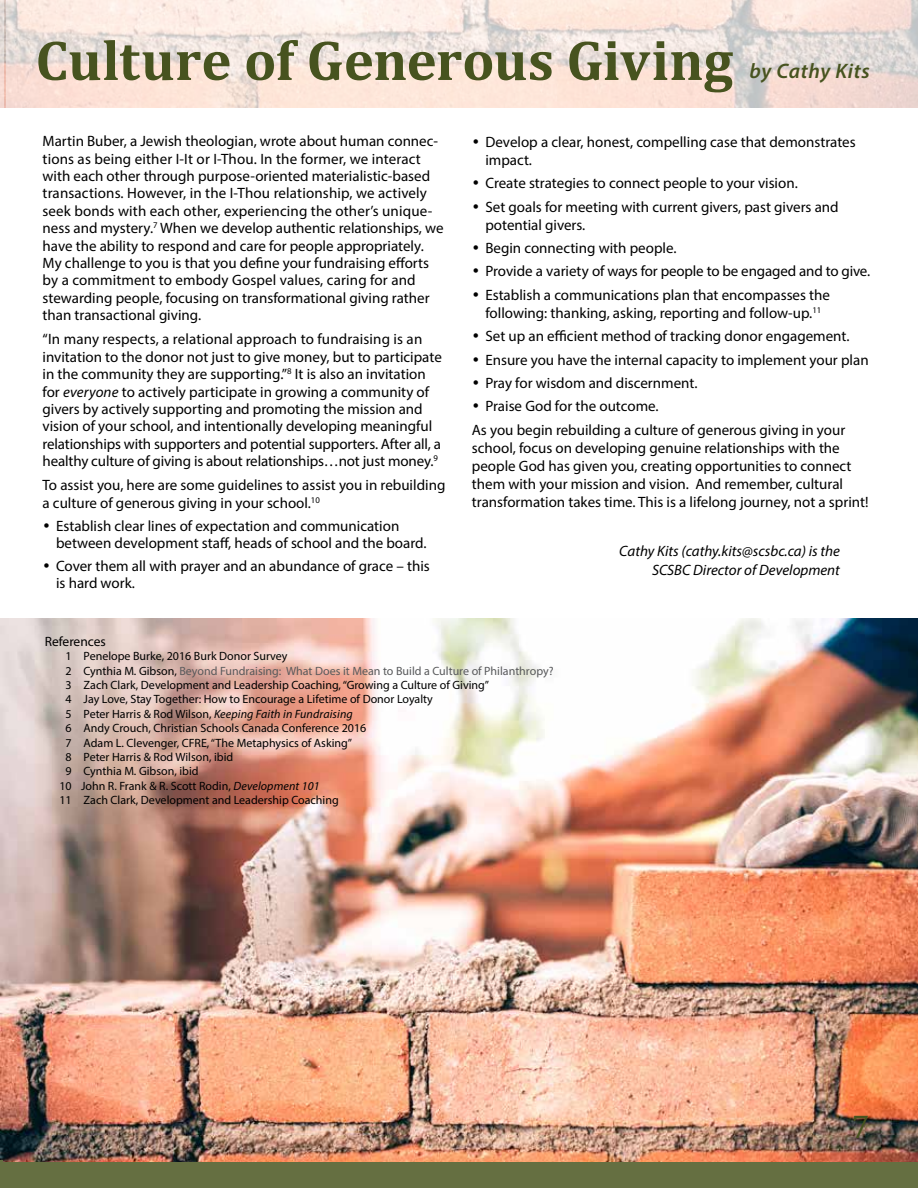
<style>
.page{position:relative;width:918px;height:1188px;background:#fff}
.page>*{position:absolute;margin:0;border:0;box-sizing:border-box;transform-origin:0 0}
.t1{font:700 57px "Cambria";color:#47531f}
.t2{font:33px "Cambria";color:#47531f}
.t3{font:italic 600 21px "Myriad Pro";letter-spacing:.03em;color:#47531f}
.t4{font:15px/17.4px "Myriad Pro";color:#000}
.t5{font:italic 15px/19.5px "Myriad Pro";color:#000;text-align:right}
.t6{font:13.5px "Myriad Pro";color:#000}
.t7{font:12px "Myriad Pro";color:#000}
.t8{font:12px "Myriad Pro";color:#58595b}
.t9{font:italic 12px "Myriad Pro";letter-spacing:.01em;color:#000}
.s1{font-style:italic}
.s2{color:#000}
.s3{font-style:normal}
</style>
<div class="page">
<img style="left:0;top:0;width:918px;height:108px">
<img style="left:1px;top:619px;width:917px;height:543px">
<hr style="left:0;top:1161px;width:2px;height:27px;background:#656f41">
<div style="left:2px;top:1162px;width:916px;height:26px;background:#656f41"></div>
<h1 class="t1" style="left:36px;top:20px;width:699px">Culture of Generous Giving</h1>
<h3 class="t3" style="left:750px;top:58px;width:122px">by Cathy Kits</h3>
<p class="t4" style="left:43px;top:132px;width:403px">Martin Buber, a Jewish theologian, wrote about human connec&shy;tions as being either I-It or I-Thou. In the former, we interact with each other through purpose-oriented materialistic-based transactions. However, in the I-Thou relationship, we actively seek bonds with each other, experiencing the other’s unique&shy;ness and mystery.<sup>7</sup> When we develop authentic relationships, we have the ability to respond and care for people appropriately.<br>My challenge to you is that you define your fundraising efforts by a commitment to embody Gospel values, caring for and stewarding people, focusing on transformational giving rather than transactional giving.</p>
<p class="t4" style="left:43px;top:330px;width:401px">“In many respects, a relational approach to fundraising is an invitation to the donor not just to give money, but to participate in the community they are supporting.”<sup>8</sup> It is also an invitation for <span class="s1">everyone</span> to actively participate in growing a community of givers by actively supporting and promoting the mission and vision of your school, and intentionally developing meaningful relationships with supporters and potential supporters. After all, a healthy culture of giving is about relationships…not just money.<sup>9</sup></p>
<p class="t4" style="left:43px;top:476px;width:404px">To assist you, here are some guidelines to assist you in rebuilding a culture of generous giving in your school.<sup>10</sup></p>
<p class="t4" style="left:56px;top:517px;width:372px">Establish clear lines of expectation and communication between development staff, heads of school and the board.</p>
<p class="t4" style="left:56px;top:557px;width:375px">Cover them all with prayer and an abundance of grace – this is hard work.</p>
<p class="t4" style="left:485px;top:133px;width:372px;line-height:18px">Develop a clear, honest, compelling case that demonstrates impact.</p>
<p class="t4" style="left:485px;top:171px;width:355px;line-height:23.4px">Create strategies to connect people to your vision.<br>Set goals for meeting with current givers, past givers and</p>
<p class="t4" style="left:485px;top:213px;width:386px;line-height:23.4px">potential givers.<br>Begin connecting with people.<br>Provide a variety of ways for people to be engaged and to give.<br>Establish a communications plan that encompasses the</p>
<p class="t4" style="left:485px;top:304px;width:337px">following: thanking, asking, reporting and follow-up.<sup>11</sup></p>
<p class="t4" style="left:485px;top:327px;width:366px">Set up an efficient method of tracking donor engagement.</p>
<p class="t4" style="left:485px;top:351px;width:385px">Ensure you have the internal capacity to implement your plan</p>
<p class="t4" style="left:485px;top:374px;width:214px">Pray for wisdom and discernment.</p>
<p class="t4" style="left:485px;top:397px;width:175px">Praise God for the outcome.</p>
<p class="t4" style="left:472px;top:421px;width:375px">As you begin rebuilding a culture of generous giving in your</p>
<p class="t4" style="left:472px;top:439px;width:398px;line-height:18px">school, focus on developing genuine relationships with the people God has given you, creating opportunities to connect them with your mission and vision. And remember, cultural transformation takes time. This is a lifelong journey, not a sprint!</p>
<p class="t5" style="left:619px;top:540px;width:222px">Cathy Kits (cathy.kits@scsbc.ca) is the<br>SCSBC Director of Development</p>
<p class="t6" style="left:45px;top:633px;width:63px">References</p>
<p class="t7" style="left:66px;top:649px;width:224px">1 Penelope Burke, 2016 Burk Donor Survey</p>
<p class="t8" style="left:66px;top:663px;width:490px"><span class="s2">2 Cynthia M. Gibson,</span> Beyond Fundraising: What Does it Mean to Build a Culture of Philanthropy?</p>
<p class="t7" style="left:66px;top:678px;width:425px">3 Zach Clark, Development and Leadership Coaching, “Growing a Culture of Giving”</p>
<p class="t7" style="left:66px;top:692px;width:369px">4 Jay Love, Stay Together: How to Encourage a Lifetime of Donor Loyalty</p>
<p class="t9" style="left:66px;top:706px;width:289px"><span class="s3">5 Peter Harris &amp; Rod Wilson,</span> Keeping Faith in Fundraising</p>
<p class="t7" style="left:66px;top:721px;width:302px">6 Andy Crouch, Christian Schools Canada Conference 2016</p>
<p class="t7" style="left:66px;top:735px;width:288px">7 Adam L. Clevenger, CFRE, “The Metaphysics of Asking”</p>
<p class="t7" style="left:66px;top:750px;width:169px">8 Peter Harris &amp; Rod Wilson, ibid</p>
<p class="t7" style="left:66px;top:764px;width:135px">9 Cynthia M. Gibson, ibid</p>
<p class="t7" style="left:59px;top:778px;width:262px">10 John R. Frank &amp; R. Scott Rodin, <span class="s1">Development 101</span></p>
<p class="t7" style="left:59px;top:793px;width:281px">11 Zach Clark, Development and Leadership Coaching</p>
<h2 class="t2" style="left:851px;top:1107px;width:20px">7</h2>
</div>
